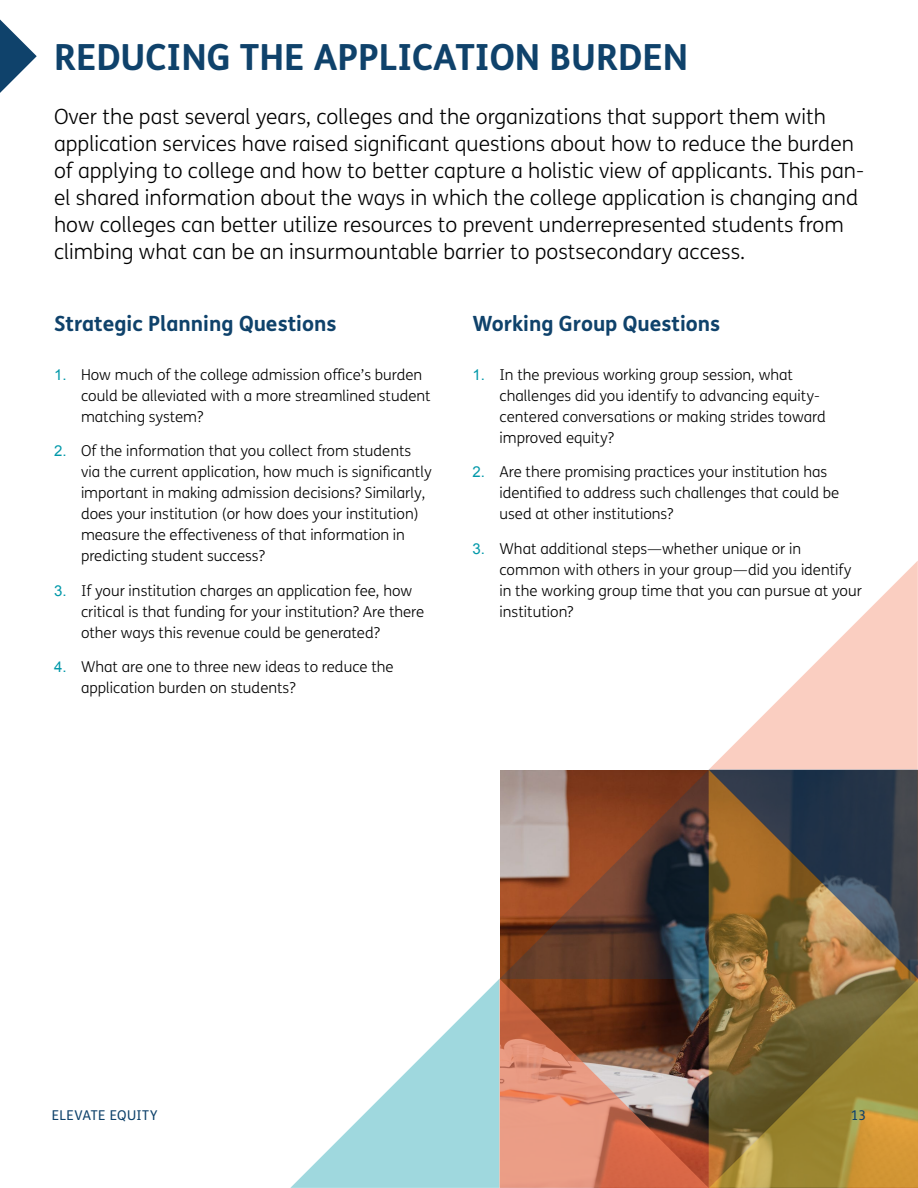
<style>
.page{position:relative;width:918px;height:1188px;background:#fff}
.page>*{position:absolute;margin:0;border:0;box-sizing:border-box;transform-origin:0 0}
.t1{font:700 36px "FS Me";color:#0f426b}
.t2{font:300 21px/27px "FS Me";color:#000}
.t3{font:700 21px "FS Me";color:#0f426b}
.t4{font:300 15px/21px "FS Me";color:#000}
.t5{font:13.5px "FS Me";letter-spacing:.02em;color:#0f426b}
.s1{font-family:"Arial";font-weight:400;color:#0198a9}
</style>
<div class="page">
<svg style="left:709px;top:561px;width:209px;height:209px;fill:#fbd1c9"></svg>
<svg style="left:500px;top:770px;width:209px;height:209px"></svg>
<svg style="left:290px;top:979px;width:209px;height:209px"></svg>
<svg style="left:500px;top:979px;width:209px;height:209px"></svg>
<svg style="left:709px;top:770px;width:209px;height:418px"></svg>
<svg style="left:0;top:19px;width:37px;height:74px"></svg>
<h1 class="t1" style="left:54px;top:30px;width:636px">REDUCING THE APPLICATION BURDEN</h1>
<p class="t2" style="left:54px;top:102px;width:812px">Over the past several years, colleges and the organizations that support them with application services have raised significant questions about how to reduce the burden of applying to college and how to better capture a holistic view of applicants. This pan&shy;el shared information about the ways in which the college application is changing and how colleges can better utilize resources to prevent underrepresented students from climbing what can be an insurmountable barrier to postsecondary access.</p>
<h2 class="t3" style="left:54px;top:307px;width:284px">Strategic Planning Questions</h2>
<p class="t4" style="left:81px;top:364px;width:351px;text-indent:-27px"><span class="s1">1.</span> How much of the college admission office’s burden could be alleviated with a more streamlined student matching system?</p>
<p class="t4" style="left:81px;top:440px;width:352px;text-indent:-27px"><span class="s1">2.</span> Of the information that you collect from students via the current application, how much is significantly important in making admission decisions? Similarly, does your institution (or how does your institution) measure the effectiveness of that information in predicting student success?</p>
<p class="t4" style="left:81px;top:580px;width:345px;text-indent:-27px"><span class="s1">3.</span> If your institution charges an application fee, how critical is that funding for your institution? Are there other ways this revenue could be generated?</p>
<p class="t4" style="left:81px;top:656px;width:314px;text-indent:-27px"><span class="s1">4.</span> What are one to three new ideas to reduce the application burden on students?</p>
<h2 class="t3" style="left:473px;top:307px;width:249px">Working Group Questions</h2>
<p class="t4" style="left:500px;top:364px;width:328px;text-indent:-27px"><span class="s1">1.</span> In the previous working group session, what challenges did you identify to advancing equity&shy;centered conversations or making strides toward improved equity?</p>
<p class="t4" style="left:500px;top:461px;width:341px;text-indent:-27px"><span class="s1">2.</span> Are there promising practices your institution has identified to address such challenges that could be used at other institutions?</p>
<p class="t4" style="left:500px;top:538px;width:364px;text-indent:-27px"><span class="s1">3.</span> What additional steps—whether unique or in common with others in your group—did you identify in the working group time that you can pursue at your institution?</p>
<p class="t5" style="left:52px;top:1106px;width:107px">ELEVATE EQUITY</p>
<p class="t5" style="left:851px;top:1106px;width:17px">13</p>
</div>
